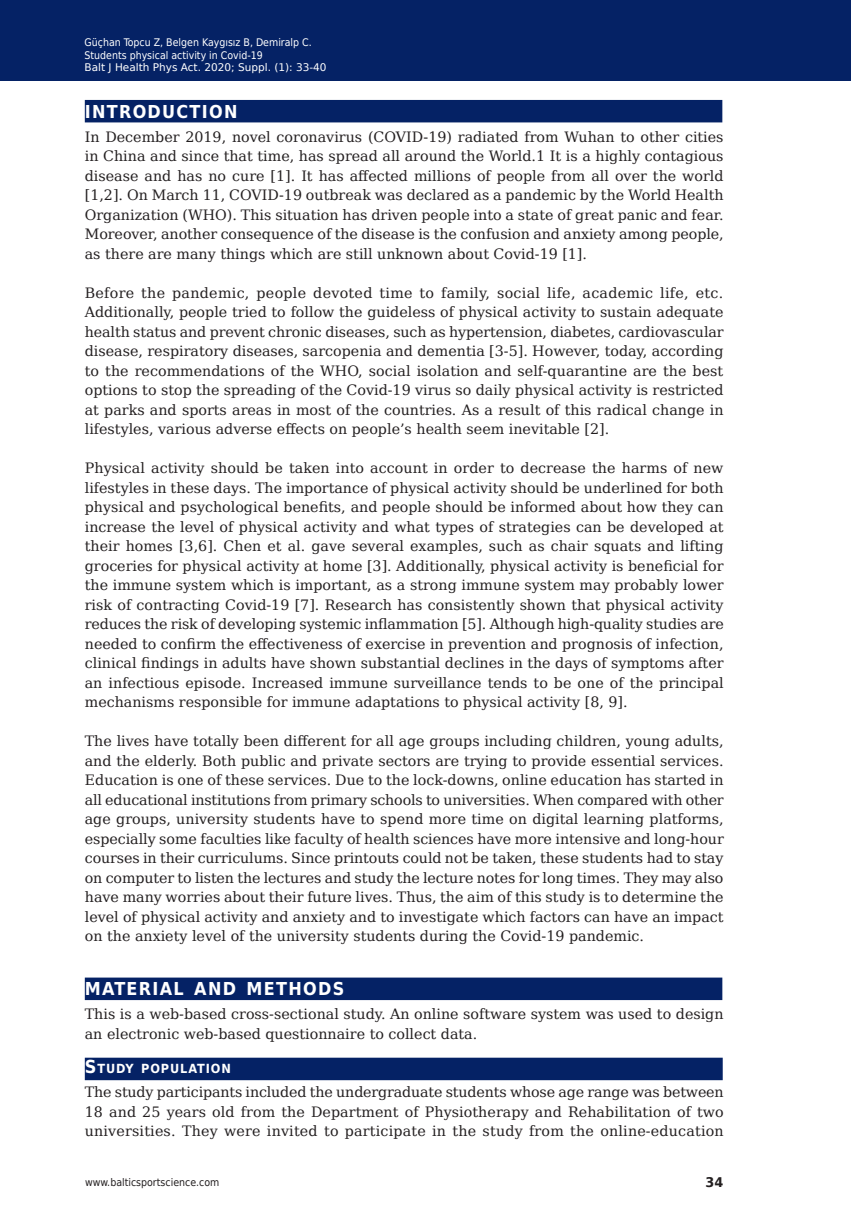
<style>
.page{position:relative;width:851px;height:1212px;background:#fff}
.page>*{position:absolute;margin:0;border:0;box-sizing:border-box;transform-origin:0 0}
.t1{font:700 17.85px "DejaVu Sans Condensed";letter-spacing:.07em;color:#fff}
.t2{font:14.25px/19.5px "DejaVu Serif";color:#231f20;text-align:justify}
.t3{font:700 13.35px "DejaVu Sans";color:#231f20;scale:.96 1}
.t4{font:700 12.6px "DejaVu Sans Condensed";letter-spacing:.07em;color:#fff}
.t5{font:10.5px/12.6px "DejaVu Sans Condensed";color:#fff}
.t6{font:10.5px "DejaVu Sans";color:#fff}
.t7{font:10.5px "DejaVu Sans Condensed";color:#231f20}
.s1{font-size:18px}
</style>
<div class="page">
<div style="left:0;top:0;width:850px;height:80px;background:#052265"></div>
<div style="left:85px;top:100px;width:637px;height:22px;background:#052265"></div>
<div style="left:85px;top:977px;width:637px;height:23px;background:#052265"></div>
<div style="left:85px;top:1058px;width:637px;height:22px;background:#052265"></div>
<p class="t5" style="left:84px;top:35px;width:229px">Güçhan Topcu Z, Belgen Kaygısız B, Demiralp C.<br>Students physical activity in Covid-19</p>
<p class="t6" style="left:84px;top:59px;width:243px">Balt J Health Phys Act. 2020; Suppl. (1): 33-40</p>
<p class="t1" style="left:85px;top:97px;width:154px">INTRODUCTION</p>
<p class="t2" style="left:85px;top:126px;width:640px">In December 2019, novel coronavirus (COVID-19) radiated from Wuhan to other cities in China and since that time, has spread all around the World.1 It is a highly contagious disease and has no cure [1]. It has affected millions of people from all over the world [1,2]. On March 11, COVID-19 outbreak was declared as a pandemic by the World Health Organization (WHO). This situation has driven people into a state of great panic and fear.<br>Moreover, another consequence of the disease is the confusion and anxiety among people, as there are many things which are still unknown about Covid-19 [1].</p>
<p class="t2" style="left:85px;top:282px;width:640px">Before the pandemic, people devoted time to family, social life, academic life, etc.<br>Additionally, people tried to follow the guideless of physical activity to sustain adequate health status and prevent chronic diseases, such as hypertension, diabetes, cardiovascular disease, respiratory diseases, sarcopenia and dementia [3-5]. However, today, according to the recommendations of the WHO, social isolation and self-quarantine are the best options to stop the spreading of the Covid-19 virus so daily physical activity is restricted at parks and sports areas in most of the countries. As a result of this radical change in lifestyles, various adverse effects on people’s health seem inevitable [2].</p>
<p class="t2" style="left:85px;top:457px;width:640px">Physical activity should be taken into account in order to decrease the harms of new lifestyles in these days. The importance of physical activity should be underlined for both physical and psychological benefits, and people should be informed about how they can increase the level of physical activity and what types of strategies can be developed at their homes [3,6]. Chen et al. gave several examples, such as chair squats and lifting groceries for physical activity at home [3]. Additionally, physical activity is beneficial for the immune system which is important, as a strong immune system may probably lower risk of contracting Covid-19 [7]. Research has consistently shown that physical activity reduces the risk of developing systemic inflammation [5]. Although high-quality studies are needed to confirm the effectiveness of exercise in prevention and prognosis of infection, clinical findings in adults have shown substantial declines in the days of symptoms after an infectious episode. Increased immune surveillance tends to be one of the principal mechanisms responsible for immune adaptations to physical activity [8, 9].</p>
<p class="t2" style="left:85px;top:730px;width:640px">The lives have totally been different for all age groups including children, young adults, and the elderly. Both public and private sectors are trying to provide essential services.<br>Education is one of these services. Due to the lock-downs, online education has started in all educational institutions from primary schools to universities. When compared with other age groups, university students have to spend more time on digital learning platforms, especially some faculties like faculty of health sciences have more intensive and long-hour courses in their curriculums. Since printouts could not be taken, these students had to stay on computer to listen the lectures and study the lecture notes for long times. They may also have many worries about their future lives. Thus, the aim of this study is to determine the level of physical activity and anxiety and to investigate which factors can have an impact on the anxiety level of the university students during the Covid-19 pandemic.</p>
<p class="t1" style="left:85px;top:974px;width:261px">MATERIAL AND METHODS</p>
<p class="t2" style="left:85px;top:1003px;width:640px">This is a web-based cross-sectional study. An online software system was used to design an electronic web-based questionnaire to collect data.</p>
<p class="t4" style="left:85px;top:1058px;width:147px"><span class="s1">S</span>TUDY POPULATION</p>
<p class="t2" style="left:85px;top:1081px;width:640px">The study participants included the undergraduate students whose age range was between 18 and 25 years old from the Department of Physiotherapy and Rehabilitation of two universities. They were invited to participate in the study from the online-education</p>
<p class="t7" style="left:85px;top:1174px;width:136px">www.balticsportscience.com</p>
<p class="t3" style="left:705px;top:1172px;width:20px">34</p>
</div>
